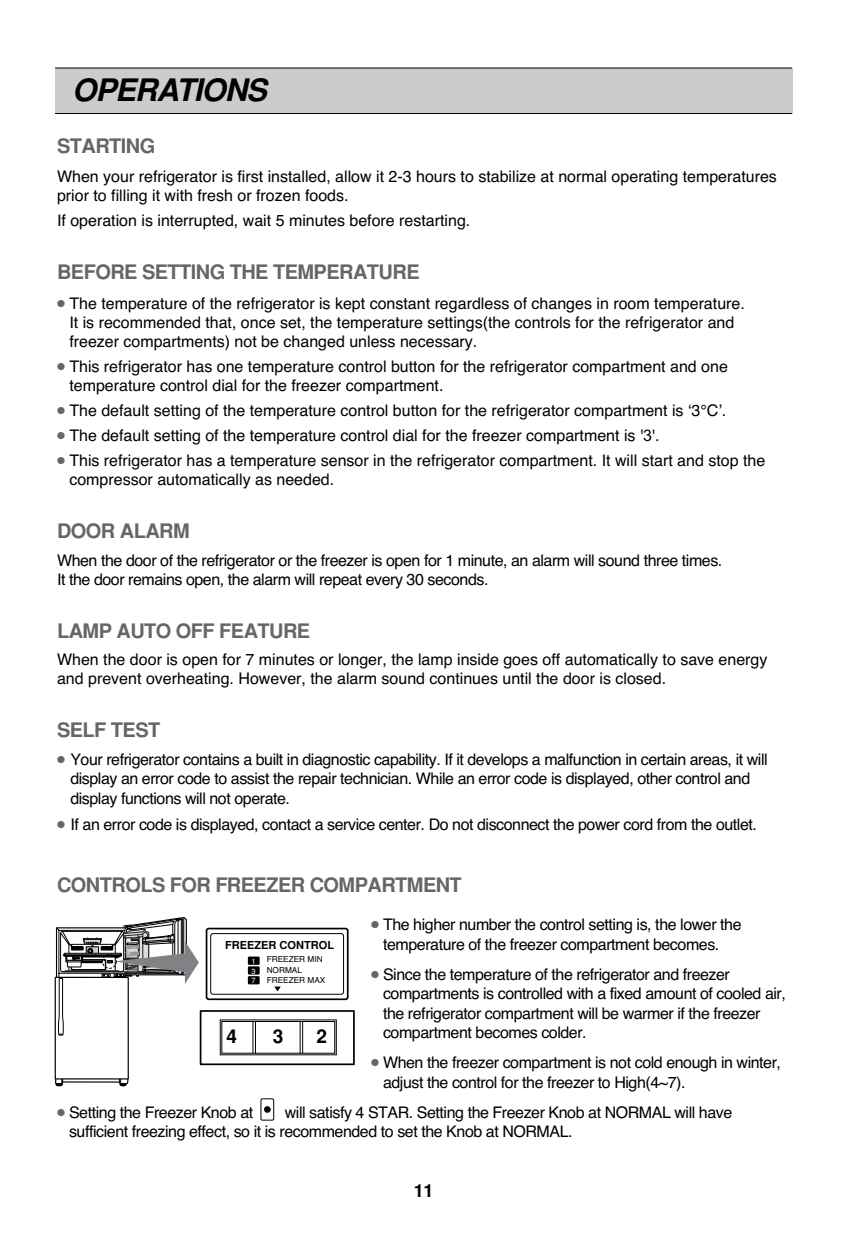
<style>
.page{position:relative;width:850px;height:1246px;background:#fff}
.page>*{position:absolute;margin:0;border:0;box-sizing:border-box;transform-origin:0 0}
.t1{font:italic 700 31px "Helvetica";letter-spacing:-.03em;color:#000}
.t2{font:700 20px "Helvetica";letter-spacing:-.03em;color:#666}
.t3{font:700 19px "Helvetica";color:#000}
.t4{font:700 18px "Helvetica";color:#000}
.t5{font:16px/19.2px "Helvetica";color:#000}
.t6{font:16px/19.2px "Helvetica";letter-spacing:-.03em;color:#000}
.t7{font:700 11px "Helvetica";color:#000}
.t8{font:8.2px/10.6px "Helvetica";color:#000}
.t9{font:7.6px "Helvetica";color:#fff}
.s1{color:#666}
.s2{font-family:"Arial"}
</style>
<div class="page">
<div style="left:55px;top:68px;width:737px;height:45px;background:#ccc"></div>
<hr style="left:55px;top:68px;width:737px;height:1px;background:#000">
<hr style="left:55px;top:113px;width:737px;height:1px;background:#000">
<div style="left:206px;top:928px;width:143px;height:72px;background:#fff;border:2px solid #000;border-radius:2px"></div>
<div style="left:248px;top:957px;width:12px;height:8px;background:#000"></div>
<div style="left:248px;top:966px;width:12px;height:9px;background:#000"></div>
<div style="left:248px;top:976px;width:12px;height:8px;background:#000"></div>
<div style="left:200px;top:1010px;width:155px;height:55px;background:#fff;border:2px solid #000"></div>
<svg style="left:219px;top:1019px;width:118px;height:37px"></svg>
<hr style="left:300px;top:1021px;width:1px;height:32px;background:#000">
<hr style="left:302px;top:1021px;width:1px;height:32px;background:#000">
<hr style="left:253px;top:1021px;width:1px;height:32px;background:#000">
<hr style="left:255px;top:1021px;width:1px;height:32px;background:#000">
<svg style="left:274px;top:987px;width:7px;height:4px"></svg>
<div style="left:210px;top:933px;width:134px;height:62px;border:1px solid #000;border-radius:2px"></div>
<svg style="left:55px;top:917px;width:144px;height:170px"></svg>
<div style="left:260px;top:1098px;width:14px;height:23px;border:1px solid #000"></div>
<div style="left:264px;top:1106px;width:7px;height:7px;background:#000;border-radius:50%"></div>
<h1 class="t1" style="left:72px;top:78px;width:196px">OPERATIONS</h1>
<p class="t2" style="left:57px;top:138px;width:100px">STARTING</p>
<p class="t5" style="left:57px;top:169px;width:721px">When your refrigerator is first installed, allow it 2-3 hours to stabilize at normal operating temperatures prior to filling it with fresh or frozen foods.</p>
<p class="t5" style="left:57px;top:213px;width:415px">If operation is interrupted, wait 5 minutes before restarting.</p>
<p class="t2" style="left:57px;top:265px;width:364px">BEFORE SETTING THE TEMPERATURE</p>
<p class="t5" style="left:69px;top:295px;width:677px;text-indent:-12px"><span class="s1">●</span> The temperature of the refrigerator is kept constant regardless of changes in room temperature.<br>It is recommended that, once set, the temperature settings(the controls for the refrigerator and freezer compartments) not be changed unless necessary.</p>
<p class="t5" style="left:69px;top:358px;width:660px;text-indent:-12px"><span class="s1">●</span> This refrigerator has one temperature control button for the refrigerator compartment and one temperature control dial for the freezer compartment.</p>
<p class="t5" style="left:57px;top:402px;width:671px"><span class="s1">●</span> The default setting of the temperature control button for the refrigerator compartment is ‘3°C’.</p>
<p class="t5" style="left:57px;top:427px;width:604px"><span class="s1">●</span> The default setting of the temperature control dial for the freezer compartment is '<span class="s2">3</span>'.</p>
<p class="t5" style="left:69px;top:452px;width:697px;text-indent:-12px"><span class="s1">●</span> This refrigerator has a temperature sensor in the refrigerator compartment. It will start and stop the compressor automatically as needed.</p>
<p class="t2" style="left:57px;top:523px;width:134px">DOOR ALARM</p>
<p class="t6" style="left:57px;top:553px;width:667px">When the door of the refrigerator or the freezer is open for 1 minute, an alarm will sound three times.<br>It the door remains open, the alarm will repeat every 30 seconds.</p>
<p class="t2" style="left:57px;top:624px;width:255px">LAMP AUTO OFF FEATURE</p>
<p class="t5" style="left:57px;top:651px;width:712px">When the door is open for 7 minutes or longer, the lamp inside goes off automatically to save energy and prevent overheating. However, the alarm sound continues until the door is closed.</p>
<p class="t2" style="left:57px;top:722px;width:105px">SELF TEST</p>
<p class="t6" style="left:70px;top:751px;width:699px;text-indent:-13px"><span class="s1">●</span> Your refrigerator contains a built in diagnostic capability. If it develops a malfunction in certain areas, it will display an error code to assist the repair technician. While an error code is displayed, other control and display functions will not operate.</p>
<p class="t6" style="left:57px;top:816px;width:701px"><span class="s1">●</span> If an error code is displayed, contact a service center. Do not disconnect the power cord from the outlet.</p>
<p class="t2" style="left:57px;top:878px;width:406px">CONTROLS FOR FREEZER COMPARTMENT</p>
<p class="t6" style="left:383px;top:917px;width:360px;text-indent:-12px"><span class="s1">●</span> The higher number the control setting is, the lower the temperature of the freezer compartment becomes.</p>
<p class="t6" style="left:383px;top:966px;width:404px;text-indent:-12px"><span class="s1">●</span> Since the temperature of the refrigerator and freezer compartments is controlled with a fixed amount of cooled air, the refrigerator compartment will be warmer if the freezer compartment becomes colder.</p>
<p class="t6" style="left:383px;top:1055px;width:400px;text-indent:-12px"><span class="s1">●</span> When the freezer compartment is not cold enough in winter, adjust the control for the freezer to High(4~7).</p>
<p class="t6" style="left:57px;top:1104px;width:198px"><span class="s1">●</span> Setting the Freezer Knob at</p>
<p class="t7" style="left:225px;top:941px;width:110px">FREEZER CONTROL</p>
<p class="t8" style="left:267px;top:955px;width:60px">FREEZER MIN<br>NORMAL<br>FREEZER MAX</p>
<p class="t9" style="left:252px;top:958px;width:6px">1</p>
<p class="t9" style="left:252px;top:978px;width:6px">7</p>
<p class="t9" style="left:252px;top:968px;width:6px">3</p>
<p class="t3" style="left:227px;top:1030px;width:12px">4</p>
<p class="t3" style="left:273px;top:1030px;width:12px">3</p>
<p class="t3" style="left:317px;top:1030px;width:12px">2</p>
<p class="t6" style="left:69px;top:1104px;width:665px;text-indent:216px">will satisfy 4 STAR. Setting the Freezer Knob at NORMAL will have sufficient freezing effect, so it is recommended to set the Knob at NORMAL.</p>
<p class="t4" style="left:414px;top:1184px;width:21px">11</p>
</div>
